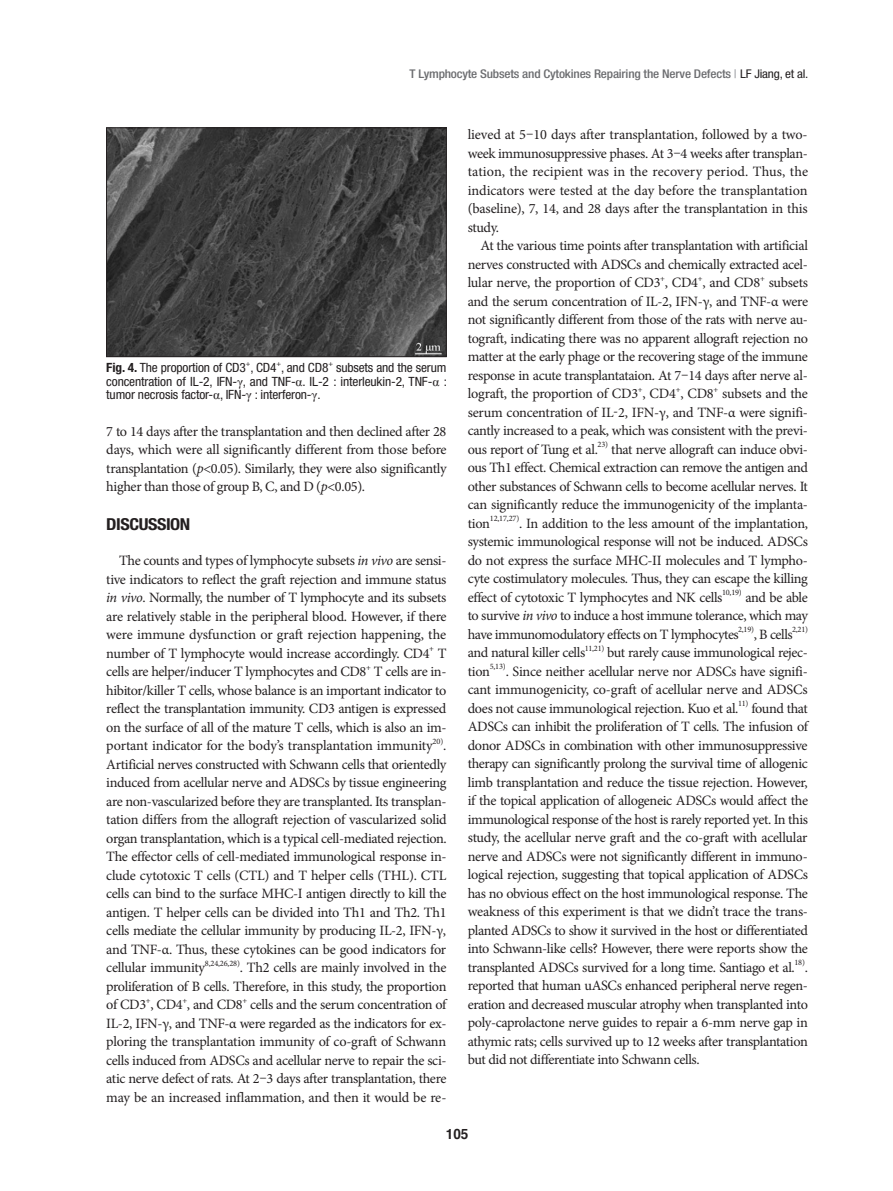
<style>
.page{position:relative;width:893px;height:1191px;background:#fff}
.page>*{position:absolute;margin:0;border:0;box-sizing:border-box;transform-origin:0 0}
.큰제목{font:700 condensed 16.5px "Helvetica Neue LT Std";letter-spacing:-.025em;color:#231f20;scale:1.1 1}
.본문_JKNS{font:14.25px/18.5px "Minion Pro";letter-spacing:-.025em;color:#231f20;text-align:justify}
._1_꼴{font:14.25px/18.5px "Minion Pro";letter-spacing:-.025em;color:#231f20;text-align:justify}
.t1{font:700 14.25px "Helvetica";color:#231f20;scale:.95 1}
.그림제목_JKN_s{font:condensed 12.75px/13.5px "Helvetica Neue LT Std";letter-spacing:-.01em;color:#231f20;text-align:justify;scale:1.05 1}
.t2{font:500 condensed 12px "Helvetica Neue LT Std";letter-spacing:-.015em;color:#6c6d70;scale:1.1 1}
.본문_JKNS-2{font:8.25px "Minion Pro";letter-spacing:-.025em;color:#231f20}
.그림제목_JKN_s-2{font:condensed 7.5px "Helvetica Neue LT Std";color:#231f20;scale:1.05 1}
.s1{color:#a8a9ad}
.s2{font-weight:400;color:#231f20}
.s3{font-family:"Times New Roman";font-stretch:normal}
.s4{font-weight:700}
.s5{font-style:italic}
</style>
<div class="page">
<img style="left:108px;top:130px;width:336px;height:225px">
<div style="left:106px;top:128px;width:340px;height:229px;border:1px solid #231f20"></div>
<p class="t2" style="left:410px;top:67px;width:364px">T Lymphocyte Subsets and Cytokines Repairing the Nerve Defects <span class="s1">|</span> <span class="s2">LF Jiang, et al.</span></p>
<p class="그림제목_JKN_s-2" style="left:246px;top:359px;width:6px">+</p>
<p class="그림제목_JKN_s-2" style="left:277px;top:359px;width:6px">+</p>
<p class="그림제목_JKN_s-2" style="left:328px;top:359px;width:6px">+</p>
<p class="그림제목_JKN_s" style="left:106px;top:361px;width:326px;text-indent:230px">subsets and the serum concentration of IL-2, IFN-<span class="s3">γ</span>, and TNF-<span class="s3">α</span>. IL-2 : interleukin-2, TNF-<span class="s3">α</span> : tumor necrosis factor-<span class="s3">α</span>, IFN-<span class="s3">γ</span> : interferon-<span class="s3">γ</span>.</p>
<p class="그림제목_JKN_s" style="left:106px;top:361px;width:213px"><span class="s4">Fig. 4.</span> The proportion of CD3 , CD4 , and CD8</p>
<p class="_1_꼴" style="left:106px;top:422px;width:342px">7 to 14 days after the transplantation and then declined after 28 days, which were all significantly different from those before transplantation (<span class="s5">p</span>&lt;0.05). Similarly, they were also significantly higher than those of group B, C, and D (<span class="s5">p</span>&lt;0.05).</p>
<p class="큰제목" style="left:106px;top:514px;width:78px">DISCUSSION</p>
<p class="본문_JKNS" style="left:106px;top:551px;width:342px;text-indent:13px">The counts and types of lymphocyte subsets <span class="s5">in vivo</span> are sensi&shy;tive indicators to reflect the graft rejection and immune status <span class="s5">in vivo</span>. Normally, the number of T lymphocyte and its subsets are relatively stable in the peripheral blood. However, if there were immune dysfunction or graft rejection happening, the number of T lymphocyte would increase accordingly. CD4</p>
<p class="본문_JKNS-2" style="left:429px;top:643px;width:6px">+</p>
<p class="본문_JKNS" style="left:438px;top:644px;width:10px">T</p>
<p class="본문_JKNS" style="left:106px;top:662px;width:262px">cells are helper/inducer T lymphocytes and CD8</p>
<p class="본문_JKNS-2" style="left:366px;top:661px;width:6px">+</p>
<p class="본문_JKNS" style="left:106px;top:662px;width:342px;text-indent:268px">T cells are in&shy;hibitor/killer T cells, whose balance is an important indicator to reflect the transplantation immunity. CD3 antigen is expressed on the surface of all of the mature T cells, which is also an im&shy;portant indicator for the body’s transplantation immunity</p>
<p class="본문_JKNS-2" style="left:433px;top:735px;width:12px">20)</p>
<p class="본문_JKNS" style="left:106px;top:736px;width:342px;text-indent:337px">.<br>Artificial nerves constructed with Schwann cells that orientedly induced from acellular nerve and ADSCs by tissue engineering are non-vascularized before they are transplanted. Its transplan&shy;tation differs from the allograft rejection of vascularized solid organ transplantation, which is a typical cell-mediated rejection.<br>The effector cells of cell-mediated immunological response in&shy;clude cytotoxic T cells (CTL) and T helper cells (THL). CTL cells can bind to the surface MHC-I antigen directly to kill the antigen. T helper cells can be divided into Th1 and Th2. Th1 cells mediate the cellular immunity by producing IL-2, IFN-γ, and TNF-α. Thus, these cytokines can be good indicators for cellular immunity</p>
<p class="본문_JKNS-2" style="left:205px;top:957px;width:36px">8,24,26,28)</p>
<p class="본문_JKNS" style="left:106px;top:958px;width:342px;text-indent:133px">. Th2 cells are mainly involved in the proliferation of B cells. Therefore, in this study, the proportion of CD3 , CD4 , and CD8</p>
<p class="본문_JKNS-2" style="left:146px;top:994px;width:6px">+</p>
<p class="본문_JKNS-2" style="left:182px;top:994px;width:6px">+</p>
<p class="본문_JKNS-2" style="left:242px;top:994px;width:6px">+</p>
<p class="본문_JKNS" style="left:106px;top:995px;width:342px;text-indent:144px">cells and the serum concentration of IL-2, IFN-γ, and TNF-α were regarded as the indicators for ex&shy;ploring the transplantation immunity of co-graft of Schwann cells induced from ADSCs and acellular nerve to repair the sci&shy;atic nerve defect of rats. At 2–3 days after transplantation, there may be an increased inflammation, and then it would be re-</p>
<p class="본문_JKNS" style="left:468px;top:126px;width:342px">lieved at 5–10 days after transplantation, followed by a two&shy;week immunosuppressive phases. At 3–4 weeks after transplan&shy;tation, the recipient was in the recovery period. Thus, the indicators were tested at the day before the transplantation (baseline), 7, 14, and 28 days after the transplantation in this study.</p>
<p class="본문_JKNS" style="left:468px;top:237px;width:342px;text-indent:13px">At the various time points after transplantation with artificial nerves constructed with ADSCs and chemically extracted acel&shy;lular nerve, the proportion of CD3 , CD4 , and CD8</p>
<p class="본문_JKNS-2" style="left:660px;top:272px;width:6px">+</p>
<p class="본문_JKNS-2" style="left:698px;top:272px;width:6px">+</p>
<p class="본문_JKNS-2" style="left:760px;top:272px;width:6px">+</p>
<p class="본문_JKNS" style="left:468px;top:274px;width:342px;text-indent:301px">subsets and the serum concentration of IL-2, IFN-γ, and TNF-α were not significantly different from those of the rats with nerve au&shy;tograft, indicating there was no apparent allograft rejection no matter at the early phage or the recovering stage of the immune response in acute transplantataion. At 7–14 days after nerve al&shy;lograft, the proportion of CD3 , CD4 , CD8</p>
<p class="본문_JKNS-2" style="left:638px;top:383px;width:6px">+</p>
<p class="본문_JKNS-2" style="left:676px;top:383px;width:6px">+</p>
<p class="본문_JKNS-2" style="left:713px;top:383px;width:6px">+</p>
<p class="본문_JKNS" style="left:468px;top:385px;width:342px;text-indent:254px">subsets and the serum concentration of IL-2, IFN-γ, and TNF-α were signifi&shy;cantly increased to a peak, which was consistent with the previ&shy;ous report of Tung et al.</p>
<p class="본문_JKNS-2" style="left:598px;top:439px;width:12px">23)</p>
<p class="본문_JKNS" style="left:468px;top:440px;width:342px;text-indent:144px">that nerve allograft can induce obvi&shy;ous Th1 effect. Chemical extraction can remove the antigen and other substances of Schwann cells to become acellular nerves. It can significantly reduce the immunogenicity of the implanta&shy;tion</p>
<p class="본문_JKNS-2" style="left:490px;top:513px;width:31px">12,17,27)</p>
<p class="본문_JKNS" style="left:468px;top:514px;width:342px;text-indent:51px">. In addition to the less amount of the implantation, systemic immunological response will not be induced. ADSCs do not express the surface MHC-II molecules and T lympho&shy;cyte costimulatory molecules. Thus, they can escape the killing effect of cytotoxic T lymphocytes and NK cells</p>
<p class="본문_JKNS-2" style="left:722px;top:587px;width:21px">10,19)</p>
<p class="본문_JKNS" style="left:468px;top:588px;width:342px;text-indent:278px">and be able to survive <span class="s5">in vivo</span> to induce a host immune tolerance, which may have immunomodulatory effects on T lymphocytes</p>
<p class="본문_JKNS-2" style="left:738px;top:624px;width:17px">2,19)</p>
<p class="본문_JKNS" style="left:754px;top:625px;width:41px">, B cells</p>
<p class="본문_JKNS-2" style="left:792px;top:624px;width:17px">2,21)</p>
<p class="본문_JKNS" style="left:468px;top:643px;width:119px">and natural killer cells</p>
<p class="본문_JKNS-2" style="left:585px;top:642px;width:21px">11,21)</p>
<p class="본문_JKNS" style="left:607px;top:643px;width:202px">but rarely cause immunological rejec-</p>
<p class="본문_JKNS" style="left:468px;top:662px;width:24px">tion</p>
<p class="본문_JKNS-2" style="left:490px;top:661px;width:18px">5,13)</p>
<p class="본문_JKNS" style="left:468px;top:662px;width:342px;text-indent:38px">. Since neither acellular nerve nor ADSCs have signifi&shy;cant immunogenicity, co-graft of acellular nerve and ADSCs does not cause immunological rejection. Kuo et al.</p>
<p class="본문_JKNS-2" style="left:738px;top:698px;width:12px">11)</p>
<p class="본문_JKNS" style="left:468px;top:699px;width:342px;text-indent:284px">found that ADSCs can inhibit the proliferation of T cells. The infusion of donor ADSCs in combination with other immunosuppressive therapy can significantly prolong the survival time of allogenic limb transplantation and reduce the tissue rejection. However, if the topical application of allogeneic ADSCs would affect the immunological response of the host is rarely reported yet. In this study, the acellular nerve graft and the co-graft with acellular nerve and ADSCs were not significantly different in immuno&shy;logical rejection, suggesting that topical application of ADSCs has no obvious effect on the host immunological response. The weakness of this experiment is that we didn’t trace the trans&shy;planted ADSCs to show it survived in the host or differentiated into Schwann-like cells? However, there were reports show the transplanted ADSCs survived for a long time. Santiago et al.</p>
<p class="본문_JKNS-2" style="left:794px;top:957px;width:12px">18)</p>
<p class="본문_JKNS" style="left:468px;top:958px;width:342px;text-indent:337px">. reported that human uASCs enhanced peripheral nerve regen&shy;eration and decreased muscular atrophy when transplanted into poly-caprolactone nerve guides to repair a 6-mm nerve gap in athymic rats; cells survived up to 12 weeks after transplantation but did not differentiate into Schwann cells.</p>
<p class="t1" style="left:446px;top:1123px;width:25px">105</p>
</div>
